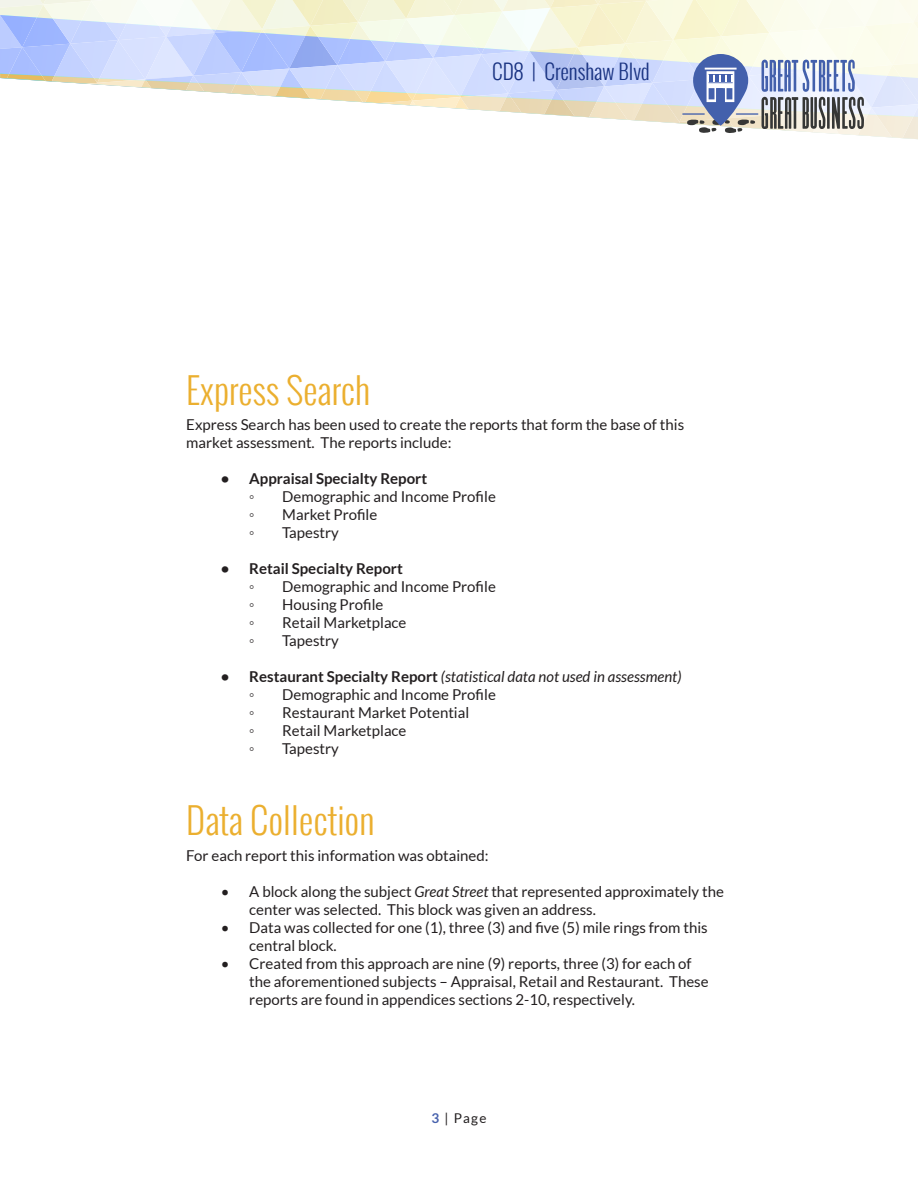
<style>
.page{position:relative;width:918px;height:1188px;background:#fff}
.page>*{position:absolute;margin:0;border:0;box-sizing:border-box;transform-origin:0 0}
.t1{font:300 36px "Oswald";color:#ebaf2f}
.t2{font:300 21px "Oswald";color:#193382}
.t3{font:15px/18px "Lato";color:#231f20}
.t4{font:italic 15px "Lato";color:#231f20}
.t5{font:700 15px "Lato";color:#231f20}
.t6{font:15px "Arial";color:#231f20}
.t7{font:13.5px "Lato";color:#231f20}
.s1{font-weight:700;font-style:normal}
.s2{font-style:italic}
.s3{font-weight:700;color:#4761ad}
</style>
<div class="page">
<svg style="left:0;top:0;width:918px;height:139px"></svg>
<div style="left:709px;top:88px;width:5px;height:11px;background:#4360ac"></div>
<div style="left:727px;top:88px;width:5px;height:11px;background:#4360ac"></div>
<div style="left:716px;top:88px;width:9px;height:15px;background:#4360ac"></div>
<hr style="left:705px;top:68px;width:32px;height:2px;background:#fff">
<hr style="left:736px;top:113px;width:22px;height:2px;background:#4360ac">
<hr style="left:683px;top:113px;width:21px;height:2px;background:#4360ac">
<h2 class="t2" style="left:492px;top:56px;width:159px">CD8 | Crenshaw Blvd</h2>
<p class="t1" style="left:186px;top:364px;width:185px">Express Search</p>
<p class="t3" style="left:186px;top:416px;width:499px">Express Search has been used to create the reports that form the base of this market assessment. The reports include:</p>
<p class="t5" style="left:221px;top:470px;width:208px">• Appraisal Specialty Report</p>
<p class="t6" style="left:249px;top:487px;width:7px">◦</p>
<p class="t3" style="left:282px;top:488px;width:215px">Demographic and Income Profile</p>
<p class="t6" style="left:249px;top:505px;width:7px">◦</p>
<p class="t3" style="left:282px;top:506px;width:97px">Market Profile</p>
<p class="t6" style="left:249px;top:523px;width:7px">◦</p>
<p class="t3" style="left:282px;top:524px;width:58px">Tapestry</p>
<p class="t5" style="left:221px;top:560px;width:184px">• Retail Specialty Report</p>
<p class="t6" style="left:249px;top:577px;width:7px">◦</p>
<p class="t3" style="left:282px;top:578px;width:215px">Demographic and Income Profile</p>
<p class="t6" style="left:249px;top:595px;width:7px">◦</p>
<p class="t3" style="left:282px;top:596px;width:103px">Housing Profile</p>
<p class="t6" style="left:249px;top:613px;width:7px">◦</p>
<p class="t3" style="left:282px;top:614px;width:126px">Retail Marketplace</p>
<p class="t6" style="left:249px;top:631px;width:7px">◦</p>
<p class="t3" style="left:282px;top:632px;width:58px">Tapestry</p>
<p class="t4" style="left:221px;top:668px;width:462px"><span class="s1">• Restaurant Specialty Report</span> (statistical data not used in assessment)</p>
<p class="t6" style="left:249px;top:685px;width:7px">◦</p>
<p class="t3" style="left:282px;top:686px;width:215px">Demographic and Income Profile</p>
<p class="t6" style="left:249px;top:703px;width:7px">◦</p>
<p class="t3" style="left:282px;top:704px;width:188px">Restaurant Market Potential</p>
<p class="t6" style="left:249px;top:721px;width:7px">◦</p>
<p class="t3" style="left:282px;top:722px;width:126px">Retail Marketplace</p>
<p class="t6" style="left:249px;top:739px;width:7px">◦</p>
<p class="t3" style="left:282px;top:740px;width:58px">Tapestry</p>
<p class="t1" style="left:186px;top:794px;width:190px">Data Collection</p>
<p class="t3" style="left:186px;top:846px;width:304px">For each report this information was obtained:</p>
<p class="t3" style="left:249px;top:882px;width:476px;text-indent:-28px">• A block along the subject <span class="s2">Great Street</span> that represented approximately the center was selected. This block was given an address.</p>
<p class="t3" style="left:249px;top:918px;width:460px;text-indent:-28px">• Data was collected for one (1), three (3) and five (5) mile rings from this central block.</p>
<p class="t3" style="left:249px;top:954px;width:461px;text-indent:-28px">• Created from this approach are nine (9) reports, three (3) for each of the aforementioned subjects – Appraisal, Retail and Restaurant. These reports are found in appendices sections 2-10, respectively.</p>
<p class="t7" style="left:431px;top:1111px;width:57px"><span class="s3">3</span> | Page</p>
</div>
